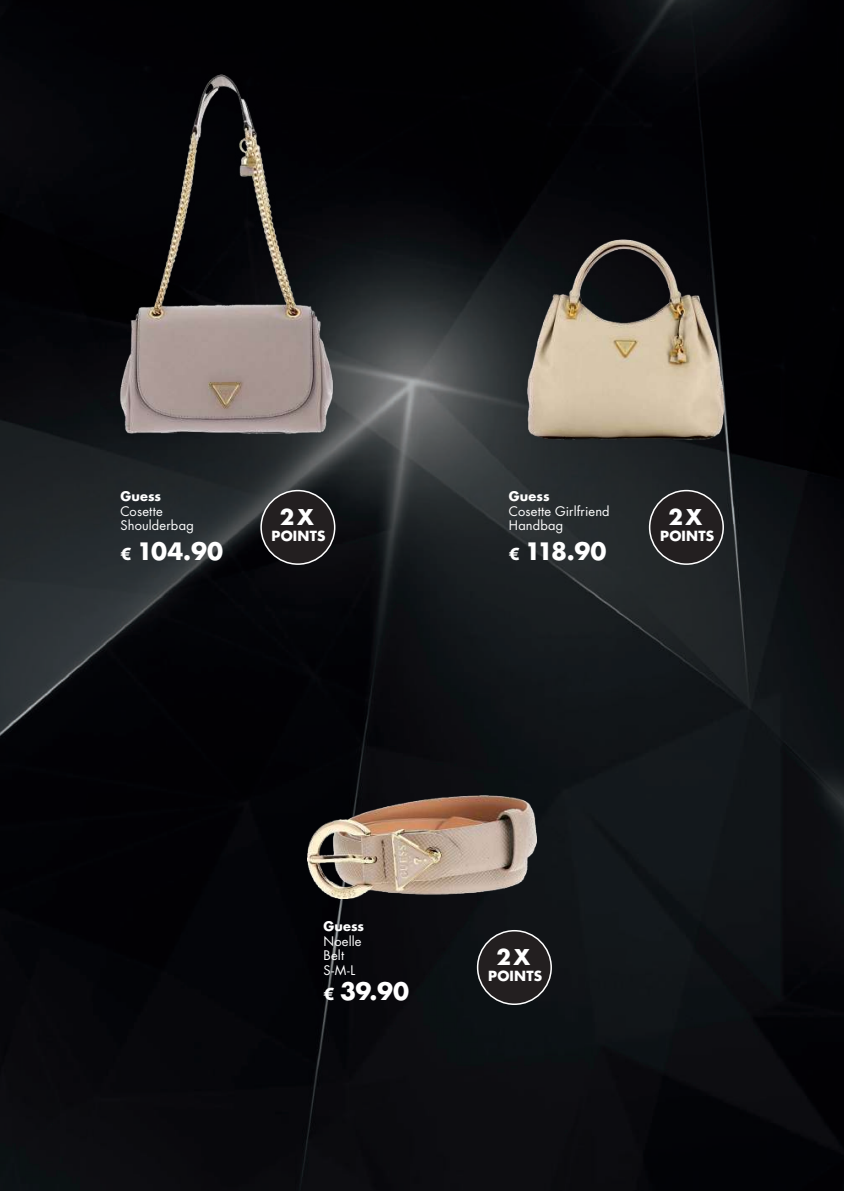
<style>
.page{position:relative;width:844px;height:1191px;background:#fff}
.page>*{position:absolute;margin:0;border:0;box-sizing:border-box;transform-origin:0 0}
.t1{font:700 23.28px "Futura LT Pro";letter-spacing:-.015em;color:#fff}
.t2{font:700 21.18px "Futura LT Pro";color:#fff}
.t3{font:700 13.65px "Futura LT Pro";letter-spacing:.02em;color:#fff}
.t4{font:12.95px/14.5px "Futura LT Pro";letter-spacing:.015em;color:#fff}
.t5{font:700 12.95px "Futura LT Pro";letter-spacing:.01em;color:#fff}
.s1{font-size:16.1px}
</style>
<div class="page">
<img style="left:0;top:0;width:843px;height:1191px">
<div style="left:261px;top:490px;width:73px;height:74px;background:#231f20;border-radius:50%"></div>
<div style="left:260px;top:490px;width:75px;height:75px;border:2px solid #fff;border-radius:50%"></div>
<div style="left:649px;top:490px;width:74px;height:74px;background:#231f20;border-radius:50%"></div>
<div style="left:648px;top:490px;width:75px;height:75px;border:2px solid #fff;border-radius:50%"></div>
<div style="left:477px;top:930px;width:74px;height:74px;background:#231f20;border-radius:50%"></div>
<div style="left:476px;top:930px;width:76px;height:75px;border:2px solid #fff;border-radius:50%"></div>
<img style="left:100px;top:60px;width:255px;height:392px">
<img style="left:494px;top:187px;width:255px;height:254px">
<img style="left:307px;top:795px;width:229px;height:103px">
<p class="t5" style="left:120px;top:486px;width:42px">Guess</p>
<p class="t4" style="left:120px;top:504px;width:75px">Cosette<br>Shoulderbag</p>
<h1 class="t1" style="left:120px;top:533px;width:104px"><span class="s1">€</span> 104.90</h1>
<h2 class="t2" style="left:280px;top:500px;width:35px">2X</h2>
<p class="t3" style="left:271px;top:525px;width:55px">POINTS</p>
<p class="t5" style="left:508px;top:486px;width:42px">Guess</p>
<p class="t4" style="left:508px;top:504px;width:102px">Cosette Girlfriend<br>Handbag</p>
<h1 class="t1" style="left:508px;top:533px;width:99px"><span class="s1">€</span> 118.90</h1>
<h2 class="t2" style="left:668px;top:500px;width:35px">2X</h2>
<p class="t3" style="left:660px;top:525px;width:55px">POINTS</p>
<p class="t5" style="left:323px;top:916px;width:42px">Guess</p>
<p class="t4" style="left:323px;top:933px;width:40px">Noelle<br>Belt<br>S-M-L</p>
<h1 class="t1" style="left:323px;top:973px;width:87px"><span class="s1">€</span> 39.90</h1>
<h2 class="t2" style="left:496px;top:940px;width:35px">2X</h2>
<p class="t3" style="left:488px;top:965px;width:55px">POINTS</p>
</div>
